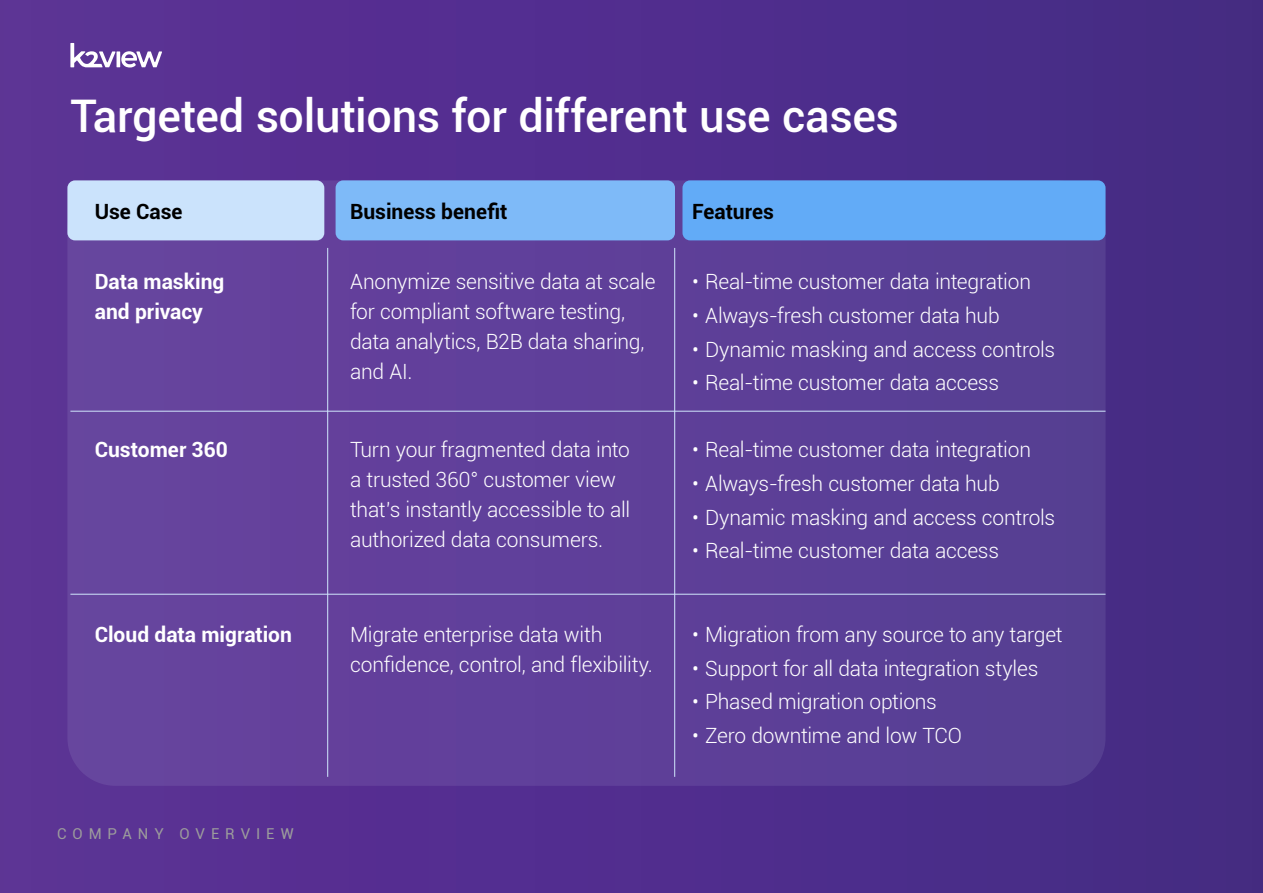
<style>
.page{position:relative;width:1263px;height:893px;background:#fff}
.page>*{position:absolute;margin:0;border:0;box-sizing:border-box;transform-origin:0 0}
.PS1{font:500 45px "Roboto";letter-spacing:-.01em;color:#fff}
.PS1-2{font:300 21px/30px "Roboto";letter-spacing:-.01em;color:#fff}
.PS1-3{font:700 21px/30px "Roboto";color:#fff}
.PS1-4{font:700 21px "Roboto";color:#000}
.PS1-5{font:15px "Roboto";letter-spacing:.4em;color:#9c9c9c}
</style>
<div class="page">
<div style="left:0;top:0;width:1263px;height:893px;background:linear-gradient(to right,#5d3297,#442b84)"></div>
<div style="left:67px;top:180px;width:1038px;height:606px;background:#5f3f9a;border-radius:48px"></div>
<hr style="left:327px;top:248px;width:1px;height:529px;background:#d0e6fc">
<hr style="left:674px;top:248px;width:1px;height:529px;background:#d0e6fc">
<div style="left:67px;top:180px;width:257px;height:60px;background:#cbe3fc;border-radius:8px"></div>
<div style="left:336px;top:180px;width:339px;height:60px;background:#7ebaf8;border-radius:8px"></div>
<div style="left:682px;top:180px;width:423px;height:60px;background:#62abf7;border-radius:8px"></div>
<hr style="left:70px;top:411px;width:1035px;height:1px;background:#d0e6fc">
<hr style="left:70px;top:594px;width:1035px;height:1px;background:#d0e6fc">
<svg style="left:70px;top:43px;width:45px;height:24px"></svg>
<hr style="left:117px;top:51px;width:3px;height:16px;background:#fff">
<svg style="left:121px;top:51px;width:41px;height:17px"></svg>
<p class="PS1" style="left:70px;top:84px;width:830px">Targeted solutions for different use cases</p>
<p class="PS1-4" style="left:95px;top:196px;width:89px">Use Case</p>
<p class="PS1-4" style="left:350px;top:196px;width:159px">Business benefit</p>
<p class="PS1-4" style="left:692px;top:196px;width:83px">Features</p>
<p class="PS1-3" style="left:95px;top:266px;width:131px">Data masking and privacy</p>
<p class="PS1-2" style="left:350px;top:266px;width:307px">Anonymize sensitive data at scale for compliant software testing, data analytics, B2B data sharing, and AI.</p>
<p class="PS1-2" style="left:692px;top:266px;width:340px">• Real-time customer data integration</p>
<p class="PS1-2" style="left:692px;top:300px;width:309px">• Always-fresh customer data hub</p>
<p class="PS1-2" style="left:692px;top:333px;width:365px">• Dynamic masking and access controls</p>
<p class="PS1-2" style="left:692px;top:367px;width:308px">• Real-time customer data access</p>
<p class="PS1-3" style="left:95px;top:434px;width:135px">Customer 360</p>
<p class="PS1-2" style="left:350px;top:434px;width:282px">Turn your fragmented data into a trusted 360° customer view that's instantly accessible to all authorized data consumers.</p>
<p class="PS1-2" style="left:692px;top:434px;width:340px">• Real-time customer data integration</p>
<p class="PS1-2" style="left:692px;top:468px;width:309px">• Always-fresh customer data hub</p>
<p class="PS1-2" style="left:692px;top:501px;width:365px">• Dynamic masking and access controls</p>
<p class="PS1-2" style="left:692px;top:535px;width:308px">• Real-time customer data access</p>
<p class="PS1-3" style="left:95px;top:618px;width:199px">Cloud data migration</p>
<p class="PS1-2" style="left:350px;top:619px;width:304px">Migrate enterprise data with confidence, control, and flexibility.</p>
<p class="PS1-2" style="left:692px;top:619px;width:372px">• Migration from any source to any target</p>
<p class="PS1-2" style="left:692px;top:652px;width:348px">• Support for all data integration styles</p>
<p class="PS1-2" style="left:692px;top:686px;width:246px">• Phased migration options</p>
<p class="PS1-2" style="left:692px;top:720px;width:271px">• Zero downtime and low TCO</p>
<p class="PS1-5" style="left:57px;top:824px;width:238px">COMPANY OVERVIEW</p>
</div>
